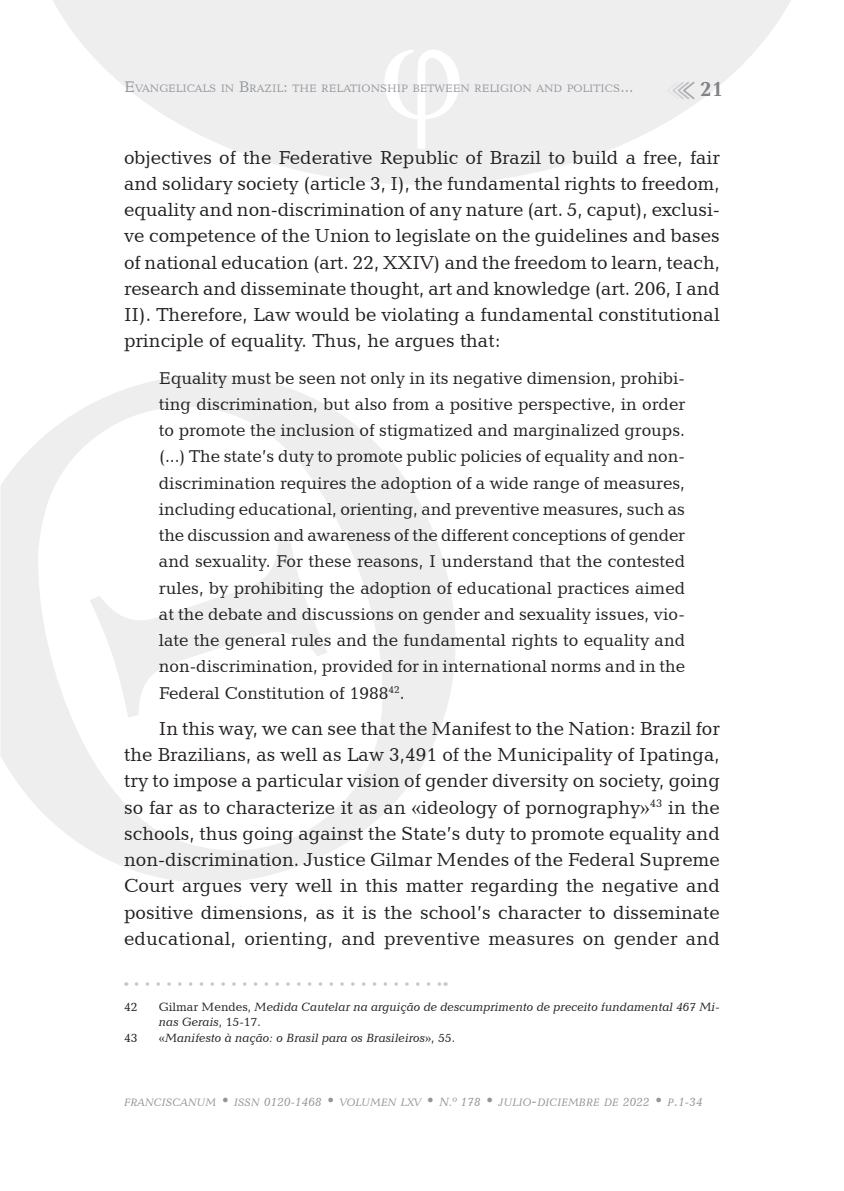
<style>
.page{position:relative;width:844px;height:1191px;background:#fff}
.page>*{position:absolute;margin:0;border:0;box-sizing:border-box;transform-origin:0 0}
.t1{font:700 21px "Candida BT";color:#808285}
.Cuerpo{font:19.25px/26.2px "Candida BT";letter-spacing:.005em;color:#231f20;text-align:justify}
.Cuerpo_Citado{font:17.5px/26.2px "Candida BT";color:#231f20;text-align:justify}
.Pie_de_página___Con{font:italic 12.25px/15.8px "Candida BT";color:#231f20}
.Pie_de_página___Sin{font:italic 12.25px "Candida BT";color:#231f20}
.Pie_de_página___Con-2{font:12.25px "Candida BT";color:#231f20}
.Pie_de_página___Sin-2{font:12.25px "Candida BT";color:#231f20}
.t2{font:italic 11.03px "Candida BT";color:#939598}
.t3{font:11.03px "Candida BT";color:#93989e}
.s1{font-size:15.75px}
.s2{font-family:"Times New Roman"}
.s3{font-style:normal}
.s4{font-family:"Times New Roman";font-style:normal}
.s5{font-size:12.25px}
</style>
<div class="page">
<svg style="left:53px;top:0;width:738px;height:185px;fill:#eeeeef"></svg>
<svg style="left:664px;top:80px;width:32px;height:21px"></svg>
<svg style="left:0;top:375px;width:455px;height:508px"></svg>
<svg style="left:384px;top:50px;width:75px;height:99px"></svg>
<svg style="left:136px;top:982px;width:303px;height:3px"></svg>
<p class="t3" style="left:124px;top:81px;width:511px"><span class="s1">E</span>VANGELICALS IN <span class="s1">B</span>RAZIL<span class="s1">:</span> THE RELATIONSHIP BETWEEN RELIGION AND POLITICS<span class="s1">...</span></p>
<p class="t1" style="left:700px;top:76px;width:25px">21</p>
<p class="Cuerpo" style="left:124px;top:143px;width:597px">objectives of the Federative Republic of Brazil to build a free, fair and solidary society (article 3, I), the fundamental rights to freedom, equality and non-discrimination of any nature (art. 5, caput), exclusi&shy;ve competence of the Union to legislate on the guidelines and bases of national education (art. 22, XXIV) and the freedom to learn, teach, research and disseminate thought, art and knowledge (art. 206, I and II). Therefore, Law would be violating a fundamental constitutional principle of equality. Thus, he argues that:</p>
<p class="Cuerpo_Citado" style="left:159px;top:364px;width:527px">Equality must be seen not only in its negative dimension, prohibi&shy;ting discrimination, but also from a positive perspective, in order to promote the inclusion of stigmatized and marginalized groups. (...) The state’s duty to promote public policies of equality and non&shy;discrimination requires the adoption of a wide range of measures, including educational, orienting, and preventive measures, such as the discussion and awareness of the different conceptions of gender and sexuality. For these reasons, I understand that the contested rules, by prohibiting the adoption of educational practices aimed at the debate and discussions on gender and sexuality issues, vio&shy;late the general rules and the fundamental rights to equality and non-discrimination, provided for in international norms and in the Federal Constitution of 1988<sup>42</sup>.</p>
<p class="Cuerpo" style="left:124px;top:714px;width:597px;text-indent:35px">In this way, we can see that the Manifest to the Nation: Brazil for the Brazilians, as well as Law 3,491 of the Municipality of Ipatinga, try to impose a particular vision of gender diversity on society, going so far as to characterize it as an <span class="s2">«</span>ideology of pornography<span class="s2">»</span><sup>43</sup> in the schools, thus going against the State’s duty to promote equality and non-discrimination. Justice Gilmar Mendes of the Federal Supreme Court argues very well in this matter regarding the negative and positive dimensions, as it is the school’s character to disseminate educational, orienting, and preventive measures on gender and</p>
<p class="Pie_de_página___Con-2" style="left:124px;top:998px;width:15px">42</p>
<p class="Pie_de_página___Con" style="left:159px;top:998px;width:562px"><span class="s3">Gilmar Mendes,</span> Medida Cautelar na arguição de descumprimento de preceito fundamental 467 Mi&shy;nas Gerais<span class="s3">, 15-17.</span></p>
<p class="Pie_de_página___Sin-2" style="left:124px;top:1030px;width:15px">43</p>
<p class="Pie_de_página___Sin" style="left:159px;top:1030px;width:298px"><span class="s4">«</span>Manifesto à nação: o Brasil para os Brasileiros<span class="s4">»</span><span class="s3">, 55.</span></p>
<p class="t2" style="left:124px;top:1095px;width:580px">FRANCISCANUM <span class="s1">•</span> ISSN <span class="s5">0120-1468</span> <span class="s1">•</span> VOLUMEN LXV <span class="s1">•</span> <span class="s5">N.º 178</span> <span class="s1">•</span> JULIO<span class="s1">-</span>DICIEMBRE DE <span class="s5">2022</span> <span class="s1">•</span> P<span class="s1">.</span><span class="s5">1-34</span></p>
</div>
